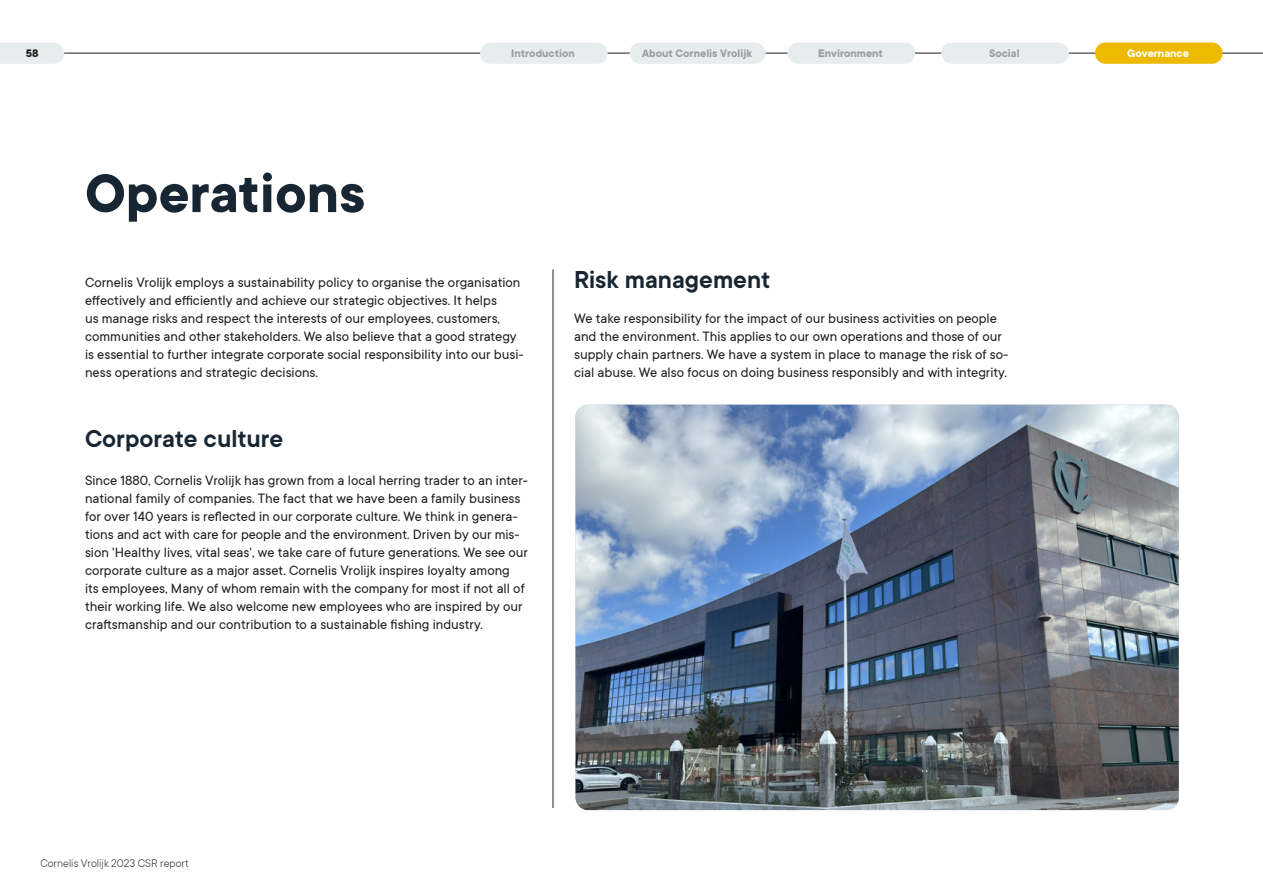
<style>
.page{position:relative;width:1263px;height:893px;background:#fff}
.page>*{position:absolute;margin:0;border:0;box-sizing:border-box;transform-origin:0 0}
.t1{font:700 60px "TT Commons";color:#182633}
.t2{font:600 27px "TT Commons";color:#182633}
.t3{font:15px/18px "TT Commons";color:#1d1d1b}
.t4{font:700 12px "TT Commons";color:#9d9d9c}
.t5{font:300 12px "TT Commons";color:#1d1d1b}
.t6{font:700 12px "TT Commons";color:#fff}
.t7{font:700 12px "TT Commons";color:#1d1d1b}
</style>
<div class="page">
<hr style="left:0;top:53px;width:1263px;height:1px;background:#1d1d1b">
<div style="left:941px;top:43px;width:128px;height:21px;background:#e7edef;border-radius:11px"></div>
<div style="left:787px;top:43px;width:128px;height:21px;background:#e7edef;border-radius:11px"></div>
<div style="left:480px;top:43px;width:128px;height:21px;background:#e7edef;border-radius:11px"></div>
<svg style="left:0;top:43px;width:64px;height:21px"></svg>
<div style="left:1095px;top:43px;width:127px;height:21px;background:#edba00;border-radius:11px"></div>
<div style="left:630px;top:43px;width:136px;height:21px;background:#e7edef;border-radius:11px"></div>
<img style="left:575px;top:405px;width:604px;height:405px">
<hr style="left:553px;top:269px;width:1px;height:539px;background:#182633">
<p class="t4" style="left:511px;top:47px;width:65px">Introduction</p>
<p class="t4" style="left:818px;top:47px;width:66px">Environment</p>
<p class="t4" style="left:989px;top:47px;width:32px">Social</p>
<p class="t4" style="left:642px;top:47px;width:112px">About Cornelis Vrolijk</p>
<p class="t7" style="left:26px;top:47px;width:14px">58</p>
<p class="t6" style="left:1127px;top:47px;width:63px">Governance</p>
<h1 class="t1" style="left:85px;top:160px;width:282px">Operations</h1>
<p class="t3" style="left:85px;top:274px;width:440px">Cornelis Vrolijk employs a sustainability policy to organise the organisation effectively and efficiently and achieve our strategic objectives. It helps<br>us manage risks and respect the interests of our employees, customers, communities and other stakeholders. We also believe that a good strategy is essential to further integrate corporate social responsibility into our busi&shy;ness operations and strategic decisions.</p>
<h2 class="t2" style="left:85px;top:424px;width:200px">Corporate culture</h2>
<p class="t3" style="left:85px;top:472px;width:444px">Since 1880, Cornelis Vrolijk has grown from a local herring trader to an inter&shy;national family of companies. The fact that we have been a family business for over 140 years is reflected in our corporate culture. We think in genera&shy;tions and act with care for people and the environment. Driven by our mis&shy;sion 'Healthy lives, vital seas', we take care of future generations. We see our corporate culture as a major asset. Cornelis Vrolijk inspires loyalty among<br>its employees, Many of whom remain with the company for most if not all of their working life. We also welcome new employees who are inspired by our craftsmanship and our contribution to a sustainable fishing industry.</p>
<h2 class="t2" style="left:574px;top:265px;width:198px">Risk management</h2>
<p class="t3" style="left:574px;top:310px;width:436px">We take responsibility for the impact of our business activities on people and the environment. This applies to our own operations and those of our supply chain partners. We have a system in place to manage the risk of so&shy;cial abuse. We also focus on doing business responsibly and with integrity.</p>
<p class="t5" style="left:40px;top:857px;width:150px">Cornelis Vrolijk 2023 CSR report</p>
</div>
